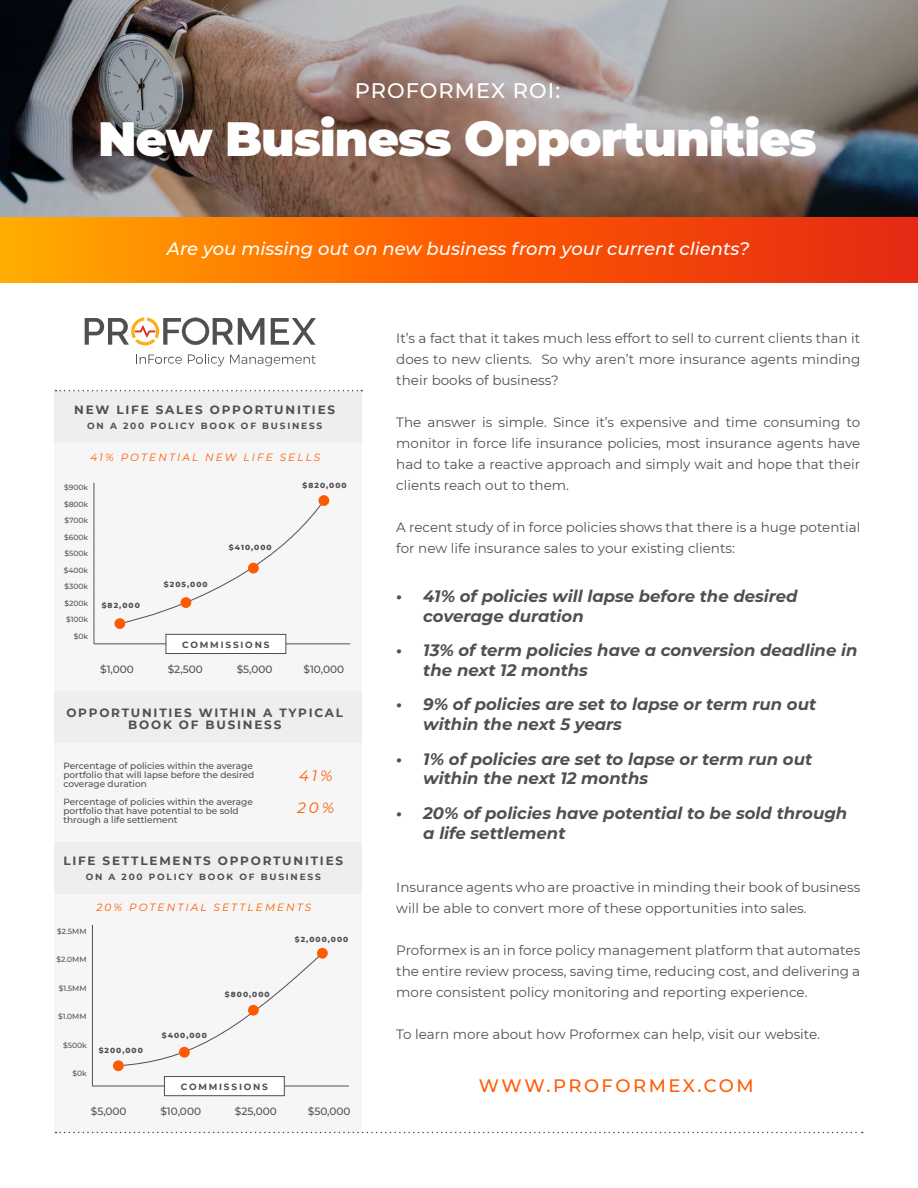
<style>
.page{position:relative;width:918px;height:1188px;background:#fff}
.page>*{position:absolute;margin:0;border:0;box-sizing:border-box;transform-origin:0 0}
.t1{font:900 48px "Montserrat";letter-spacing:-.02em;color:#fff}
.t2{font:500 21px "Montserrat";letter-spacing:.05em;color:#fff}
.t3{font:italic 500 18px "Montserrat";color:#fff}
.t4{font:500 18px "Montserrat";letter-spacing:.14em;color:#ff5a00}
.t5{font:italic 700 16.5px/19.8px "Montserrat";color:#505050}
.t6{font:italic 15px/32px "Montserrat";color:#ff5a00}
.t7{font:13.5px/21px "Montserrat";color:#505050;text-align:justify}
.t8{font:700 12px/12px "Montserrat";letter-spacing:.15em;color:#505050;text-align:center}
.t9{font:500 10.5px "Montserrat";color:#505050}
.t10{font:italic 10.5px "Montserrat";letter-spacing:.2em;color:#ff5a00}
.t11{font:500 9px/9px "Montserrat";color:#505050}
.t12{font:700 9px "Montserrat";letter-spacing:.2em;color:#505050}
.t13{font:500 7.5px "Montserrat";color:#505050}
.t14{font:800 7.5px "Montserrat";letter-spacing:.14em;color:#505050}
</style>
<div class="page">
<svg style="left:0;top:0;width:918px;height:218px;background:#83746f"></svg>
<svg style="left:56px;top:1132px;width:807px;height:1px"></svg>
<div style="left:0;top:218px;width:918px;height:65px;background:linear-gradient(to right,#ffa500,#ea210f)"></div>
<svg style="left:271px;top:318px;width:45px;height:27px"></svg>
<svg style="left:136px;top:355px;width:46px;height:9px"></svg>
<svg style="left:188px;top:354px;width:36px;height:12px"></svg>
<svg style="left:230px;top:355px;width:86px;height:11px"></svg>
<svg style="left:85px;top:317px;width:179px;height:28px"></svg>
<div style="left:54px;top:391px;width:308px;height:741px;background:#f6f6f6"></div>
<div style="left:54px;top:391px;width:308px;height:52px;background:#eee"></div>
<div style="left:54px;top:691px;width:308px;height:51px;background:#eee"></div>
<div style="left:54px;top:843px;width:308px;height:51px;background:#eee"></div>
<svg style="left:56px;top:390px;width:306px;height:1px"></svg>
<hr style="left:94px;top:644px;width:256px;height:1px;background:#505050">
<hr style="left:94px;top:483px;width:1px;height:161px;background:#505050">
<div style="left:166px;top:634px;width:120px;height:20px;background:#fff"></div>
<div style="left:166px;top:634px;width:120px;height:20px;border:1px solid #505050"></div>
<svg style="left:122px;top:505px;width:199px;height:119px"></svg>
<div style="left:114px;top:618px;width:11px;height:11px;background:#ff5a00;border-radius:50%"></div>
<div style="left:180px;top:597px;width:11px;height:11px;background:#ff5a00;border-radius:50%"></div>
<div style="left:248px;top:563px;width:11px;height:10px;background:#ff5a00;border-radius:50%"></div>
<div style="left:318px;top:495px;width:11px;height:11px;background:#ff5a00;border-radius:50%"></div>
<hr style="left:93px;top:1086px;width:256px;height:1px;background:#505050">
<hr style="left:92px;top:925px;width:1px;height:161px;background:#505050">
<div style="left:164px;top:1077px;width:120px;height:19px;background:#fff"></div>
<div style="left:164px;top:1076px;width:121px;height:20px;border:1px solid #505050"></div>
<svg style="left:124px;top:956px;width:195px;height:110px"></svg>
<div style="left:113px;top:1060px;width:11px;height:11px;background:#ff5a00;border-radius:50%"></div>
<div style="left:179px;top:1047px;width:11px;height:11px;background:#ff5a00;border-radius:50%"></div>
<div style="left:248px;top:1005px;width:11px;height:11px;background:#ff5a00;border-radius:50%"></div>
<div style="left:317px;top:948px;width:11px;height:11px;background:#ff5a00;border-radius:50%"></div>
<h2 class="t2" style="left:355px;top:76px;width:207px">PROFORMEX ROI:</h2>
<h1 class="t1" style="left:98px;top:103px;width:720px">New Business Opportunities</h1>
<h3 class="t3" style="left:167px;top:236px;width:584px">Are you missing out on new business from your current clients?</h3>
<p class="t8" style="left:74px;top:403px;width:262px">NEW LIFE SALES OPPORTUNITIES</p>
<p class="t12" style="left:87px;top:420px;width:237px">ON A 200 POLICY BOOK OF BUSINESS</p>
<p class="t10" style="left:90px;top:450px;width:231px">41% POTENTIAL NEW LIFE SELLS</p>
<p class="t13" style="left:64px;top:482px;width:25px">$900k</p>
<p class="t13" style="left:64px;top:499px;width:26px">$800k</p>
<p class="t13" style="left:65px;top:515px;width:25px">$700k</p>
<p class="t13" style="left:64px;top:532px;width:25px">$600k</p>
<p class="t13" style="left:65px;top:548px;width:25px">$500k</p>
<p class="t13" style="left:64px;top:565px;width:26px">$400k</p>
<p class="t13" style="left:65px;top:581px;width:25px">$300k</p>
<p class="t13" style="left:65px;top:598px;width:25px">$200k</p>
<p class="t13" style="left:66px;top:614px;width:23px">$100k</p>
<p class="t13" style="left:74px;top:631px;width:16px">$0k</p>
<p class="t14" style="left:102px;top:600px;width:40px">$82,000</p>
<p class="t14" style="left:164px;top:579px;width:45px">$205,000</p>
<p class="t14" style="left:229px;top:542px;width:44px">$410,000</p>
<p class="t12" style="left:182px;top:639px;width:89px">COMMISSIONS</p>
<p class="t14" style="left:303px;top:479px;width:46px">$820,000</p>
<p class="t9" style="left:100px;top:662px;width:35px">$1,000</p>
<p class="t9" style="left:168px;top:662px;width:37px">$2,500</p>
<p class="t9" style="left:237px;top:662px;width:37px">$5,000</p>
<p class="t9" style="left:304px;top:662px;width:42px">$10,000</p>
<p class="t8" style="left:66px;top:706px;width:278px">OPPORTUNITIES WITHIN A TYPICAL<br>BOOK OF BUSINESS</p>
<p class="t11" style="left:63px;top:761px;width:192px">Percentage of policies within the average portfolio that will lapse before the desired coverage duration</p>
<p class="t11" style="left:63px;top:797px;width:191px">Percentage of policies within the average portfolio that have potential to be sold through a life settlement</p>
<p class="t6" style="left:297px;top:759px;width:38px">41%<br>20%</p>
<p class="t8" style="left:63px;top:855px;width:281px">LIFE SETTLEMENTS OPPORTUNITIES</p>
<p class="t12" style="left:86px;top:871px;width:237px">ON A 200 POLICY BOOK OF BUSINESS</p>
<p class="t13" style="left:57px;top:926px;width:31px">$2.5MM</p>
<p class="t13" style="left:57px;top:954px;width:31px">$2.0MM</p>
<p class="t13" style="left:59px;top:983px;width:29px">$1.5MM</p>
<p class="t13" style="left:58px;top:1011px;width:30px">$1.0MM</p>
<p class="t13" style="left:63px;top:1040px;width:25px">$500k</p>
<p class="t13" style="left:72px;top:1068px;width:16px">$0k</p>
<p class="t10" style="left:96px;top:900px;width:217px">20% POTENTIAL SETTLEMENTS</p>
<p class="t14" style="left:99px;top:1045px;width:46px">$200,000</p>
<p class="t14" style="left:162px;top:1030px;width:47px">$400,000</p>
<p class="t14" style="left:225px;top:989px;width:46px">$800,000</p>
<p class="t12" style="left:181px;top:1081px;width:89px">COMMISSIONS</p>
<p class="t14" style="left:295px;top:934px;width:55px">$2,000,000</p>
<p class="t9" style="left:91px;top:1104px;width:37px">$5,000</p>
<p class="t9" style="left:161px;top:1104px;width:42px">$10,000</p>
<p class="t9" style="left:235px;top:1104px;width:43px">$25,000</p>
<p class="t9" style="left:308px;top:1104px;width:44px">$50,000</p>
<p class="t7" style="left:396px;top:327px;width:465px">It’s a fact that it takes much less effort to sell to current clients than it does to new clients. So why aren’t more insurance agents minding their books of business?</p>
<p class="t7" style="left:396px;top:411px;width:466px">The answer is simple. Since it’s expensive and time consuming to monitor in force life insurance policies, most insurance agents have had to take a reactive approach and simply wait and hope that their clients reach out to them.</p>
<p class="t7" style="left:396px;top:516px;width:466px">A recent study of in force policies shows that there is a huge potential for new life insurance sales to your existing clients:</p>
<p class="t5" style="left:423px;top:585px;width:376px;text-indent:-27px">• 41% of policies will lapse before the desired coverage duration</p>
<p class="t5" style="left:423px;top:639px;width:436px;text-indent:-27px">• 13% of term policies have a conversion deadline in the next 12 months</p>
<p class="t5" style="left:423px;top:694px;width:395px;text-indent:-27px">• 9% of policies are set to lapse or term run out within the next 5 years</p>
<p class="t5" style="left:423px;top:748px;width:390px;text-indent:-27px">• 1% of policies are set to lapse or term run out within the next 12 months</p>
<p class="t5" style="left:423px;top:802px;width:425px;text-indent:-27px">• 20% of policies have potential to be sold through a life settlement</p>
<p class="t7" style="left:396px;top:876px;width:466px">Insurance agents who are proactive in minding their book of business will be able to convert more of these opportunities into sales.</p>
<p class="t7" style="left:396px;top:939px;width:465px">Proformex is an in force policy management platform that automates the entire review process, saving time, reducing cost, and delivering a more consistent policy monitoring and reporting experience.</p>
<p class="t7" style="left:396px;top:1023px;width:425px">To learn more about how Proformex can help, visit our website.</p>
<h3 class="t4" style="left:479px;top:1073px;width:277px">WWW.PROFORMEX.COM</h3>
</div>
